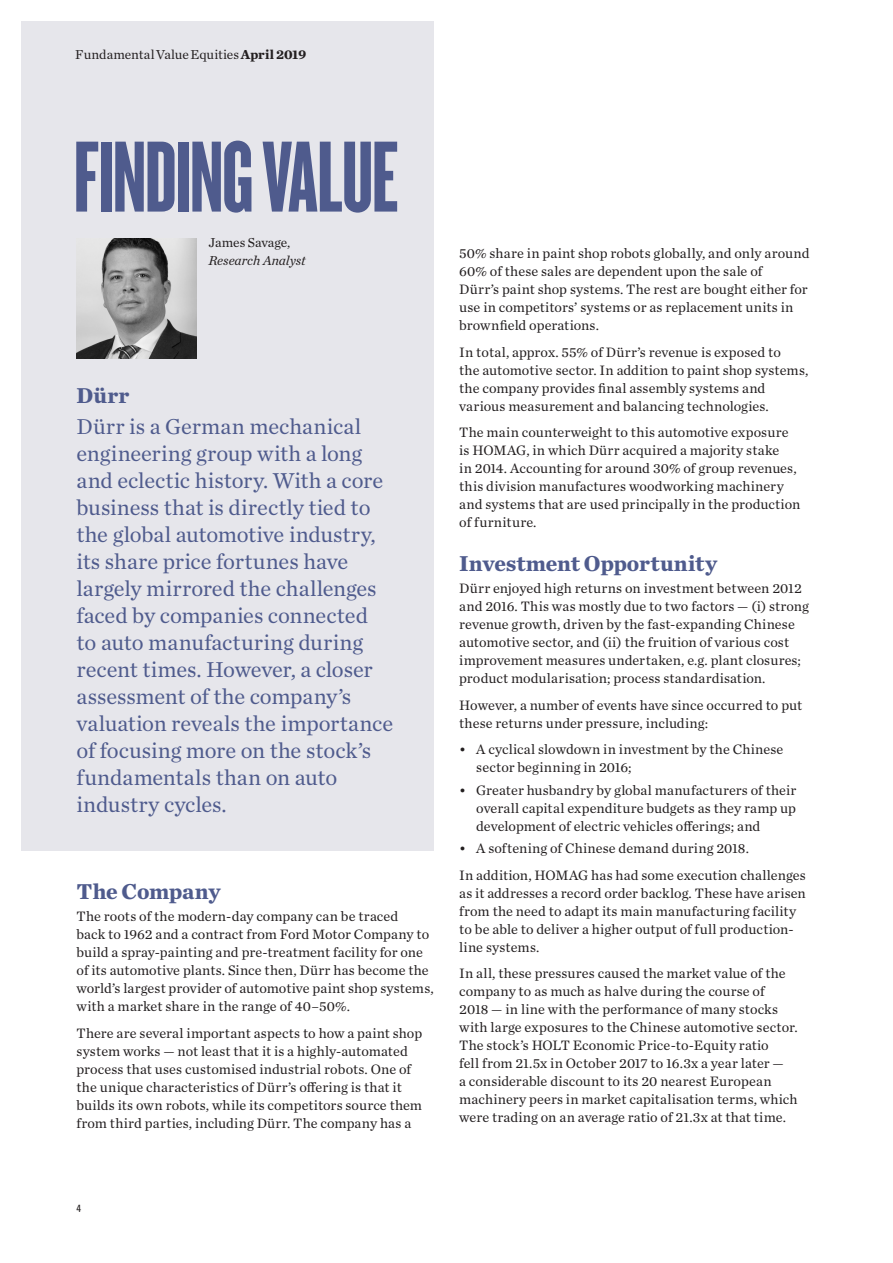
<style>
.page{position:relative;width:893px;height:1263px;background:#fff}
.page>*{position:absolute;margin:0;border:0;box-sizing:border-box;transform-origin:0 0}
.Main_Heading{font:105px "Knockout 67 Full Bantamwt";letter-spacing:-.015em;color:#4f5b8d}
.Intro{font:22.5px/27px "Chronicle Text G1";letter-spacing:-.005em;color:#4f5b8d}
.Sub_Head_2{font:700 22.5px "Chronicle Text G1";letter-spacing:-.005em;color:#4f5b8d}
.Body_Text_Black{font:14.25px/18px "Chronicle Text G1";letter-spacing:.005em;color:#231f20}
.t1{font:13.5px "Chronicle Text G1";color:#231f20}
.Text_9_12{font:italic 13.5px/18px "Chronicle Text G1";letter-spacing:-.005em;color:#231f20}
.t2{font:condensed 10.5px "Univers Com 57";color:#231f20}
.s1{font-weight:700}
.s2{font-style:normal}
</style>
<div class="page">
<div style="left:21px;top:21px;width:413px;height:829px;background:#e6e6eb"></div>
<img style="left:77px;top:238px;width:120px;height:120px">
<p class="t1" style="left:75px;top:45px;width:233px">Fundamental Value Equities<span class="s1">April 2019</span></p>
<p class="Main_Heading" style="left:74px;top:115px;width:326px">FINDING VALUE</p>
<p class="Text_9_12" style="left:208px;top:233px;width:99px"><span class="s2">James Savage,<br></span>Research Analyst</p>
<p class="Sub_Head_2" style="left:77px;top:377px;width:54px">Dürr</p>
<p class="Intro" style="left:77px;top:412px;width:318px">Dürr is a German mechanical engineering group with a long and eclectic history. With a core business that is directly tied to the global automotive industry, its share price fortunes have largely mirrored the challenges faced by companies connected to auto manufacturing during recent times. However, a closer assessment of the company’s valuation reveals the importance of focusing more on the stock’s fundamentals than on auto industry cycles.</p>
<p class="Sub_Head_2" style="left:77px;top:873px;width:146px">The Company</p>
<p class="Body_Text_Black" style="left:77px;top:906px;width:359px">The roots of the modern-day company can be traced<br>back to 1962 and a contract from Ford Motor Company to build a spray-painting and pre-treatment facility for one of its automotive plants. Since then, Dürr has become the world’s largest provider of automotive paint shop systems, with a market share in the range of 40–50%.</p>
<p class="Body_Text_Black" style="left:77px;top:1023px;width:347px">There are several important aspects to how a paint shop system works — not least that it is a highly-automated process that uses customised industrial robots. One of the unique characteristics of Dürr’s offering is that it builds its own robots, while its competitors source them from third parties, including Dürr. The company has a</p>
<p class="Body_Text_Black" style="left:459px;top:243px;width:352px">50% share in paint shop robots globally, and only around 60% of these sales are dependent upon the sale of<br>Dürr’s paint shop systems. The rest are bought either for use in competitors’ systems or as replacement units in brownfield operations.</p>
<p class="Body_Text_Black" style="left:459px;top:342px;width:351px">In total, approx. 55% of Dürr’s revenue is exposed to<br>the automotive sector. In addition to paint shop systems, the company provides final assembly systems and various measurement and balancing technologies.</p>
<p class="Body_Text_Black" style="left:459px;top:422px;width:343px">The main counterweight to this automotive exposure is HOMAG, in which Dürr acquired a majority stake<br>in 2014. Accounting for around 30% of group revenues, this division manufactures woodworking machinery and systems that are used principally in the production of furniture.</p>
<p class="Sub_Head_2" style="left:459px;top:545px;width:259px">Investment Opportunity</p>
<p class="Body_Text_Black" style="left:459px;top:579px;width:351px">Dürr enjoyed high returns on investment between 2012 and 2016. This was mostly due to two factors — (i) strong revenue growth, driven by the fast-expanding Chinese automotive sector, and (ii) the fruition of various cost improvement measures undertaken, e.g. plant closures; product modularisation; process standardisation.</p>
<p class="Body_Text_Black" style="left:459px;top:695px;width:345px">However, a number of events have since occurred to put these returns under pressure, including:</p>
<p class="Body_Text_Black" style="left:476px;top:740px;width:309px;text-indent:-17px">• A cyclical slowdown in investment by the Chinese sector beginning in 2016;</p>
<p class="Body_Text_Black" style="left:476px;top:780px;width:322px;text-align:justify;text-indent:-17px">• Greater husbandry by global manufacturers of their overall capital expenditure budgets as they ramp up development of electric vehicles offerings; and</p>
<p class="Body_Text_Black" style="left:459px;top:838px;width:291px">• A softening of Chinese demand during 2018.</p>
<p class="Body_Text_Black" style="left:459px;top:865px;width:348px">In addition, HOMAG has had some execution challenges as it addresses a record order backlog. These have arisen from the need to adapt its main manufacturing facility to be able to deliver a higher output of full production&shy;line systems.</p>
<p class="Body_Text_Black" style="left:459px;top:964px;width:340px">In all, these pressures caused the market value of the company to as much as halve during the course of<br>2018 — in line with the performance of many stocks with large exposures to the Chinese automotive sector.<br>The stock’s HOLT Economic Price-to-Equity ratio<br>fell from 21.5x in October 2017 to 16.3x a year later —<br>a considerable discount to its 20 nearest European machinery peers in market capitalisation terms, which were trading on an average ratio of 21.3x at that time.</p>
<p class="t2" style="left:77px;top:1201px;width:6px">4</p>
</div>
